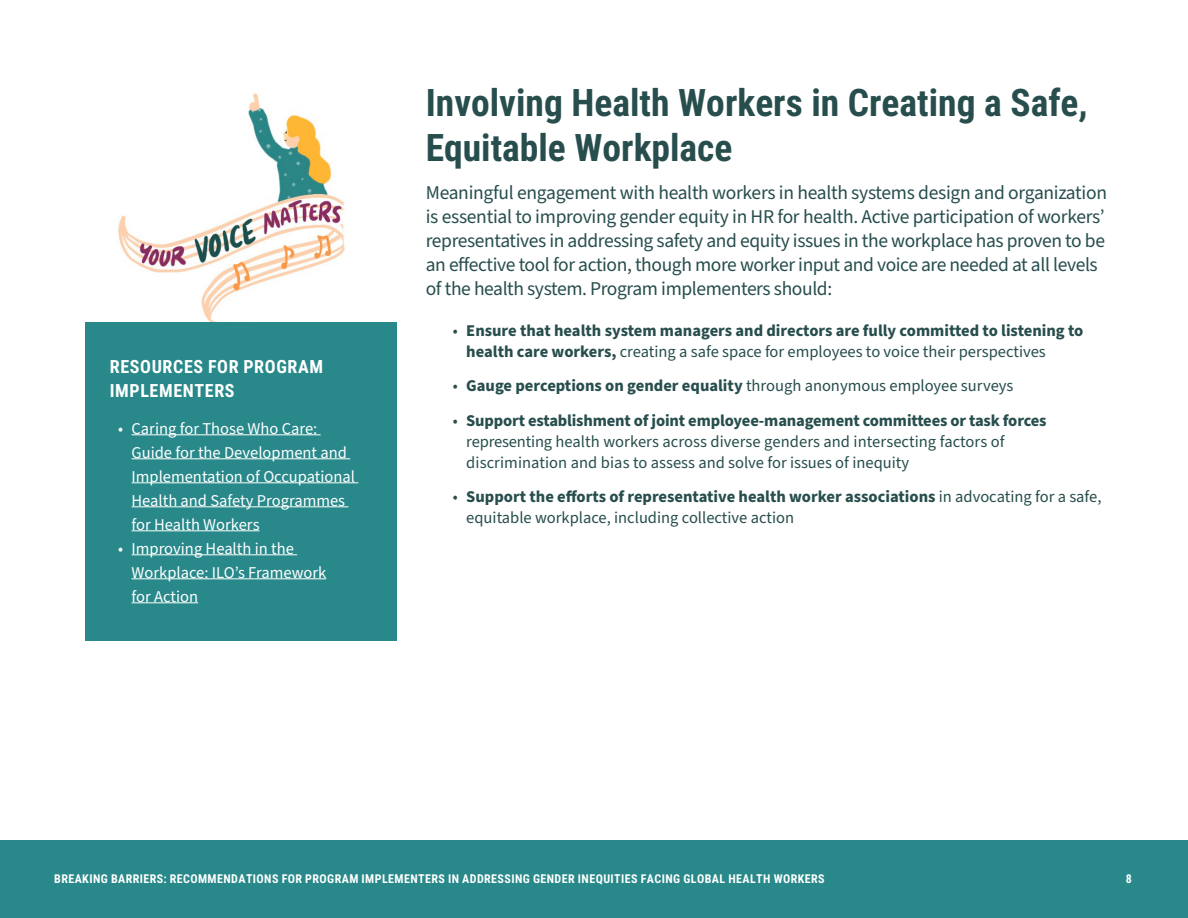
<style>
.page{position:relative;width:1188px;height:918px;background:#fff}
.page>*{position:absolute;margin:0;border:0;box-sizing:border-box;transform-origin:0 0}
.t1{font:37.5px/45px "Roboto Condensed";color:#274e4d}
.t2{font:19.5px/24px "Source Sans Pro";letter-spacing:-.02em;color:#274e4d}
.t3{font:18px/24.6px "Roboto Condensed";letter-spacing:.035em;color:#fff}
.t4{font:16.5px/21px "Source Sans Pro";color:#274e4d}
.t5{font:16.5px/24px "Source Sans Pro";color:#fff}
.t6{font:700 16.5px/21px "Source Sans Pro";color:#274e4d}
.t7{font:12px "Roboto Condensed";letter-spacing:.035em;color:#fff}
.s1{font-weight:400}
.s2{font-weight:700}
</style>
<div class="page">
<img style="left:118px;top:93px;width:227px;height:229px">
<div style="left:85px;top:322px;width:311px;height:319px;background:#28888a"></div>
<hr style="left:132px;top:434px;width:189px;height:1px;background:#fff">
<hr style="left:132px;top:458px;width:218px;height:1px;background:#fff">
<hr style="left:132px;top:482px;width:226px;height:1px;background:#fff">
<hr style="left:132px;top:506px;width:216px;height:1px;background:#fff">
<hr style="left:132px;top:530px;width:128px;height:1px;background:#fff">
<hr style="left:132px;top:554px;width:165px;height:1px;background:#fff">
<hr style="left:132px;top:578px;width:194px;height:1px;background:#fff">
<hr style="left:132px;top:602px;width:66px;height:1px;background:#fff">
<div style="left:0;top:840px;width:1188px;height:78px;background:#28888a"></div>
<h1 class="t1" style="left:426px;top:79px;width:663px">Involving Health Workers in Creating a Safe,<br>Equitable Workplace</h1>
<p class="t3" style="left:110px;top:353px;width:215px">RESOURCES FOR PROGRAM<br>IMPLEMENTERS</p>
<p class="t5" style="left:132px;top:417px;width:225px;text-indent:-14px">• Caring for Those Who Care:<br>Guide for the Development and<br>Implementation of Occupational<br>Health and Safety Programmes for Health Workers</p>
<p class="t5" style="left:132px;top:537px;width:196px;text-indent:-14px">• Improving Health in the<br>Workplace: ILO’s Framework for Action</p>
<p class="t2" style="left:426px;top:181px;width:683px">Meaningful engagement with health workers in health systems design and organization is essential to improving gender equity in HR for health. Active participation of workers’ representatives in addressing safety and equity issues in the workplace has proven to be an effective tool for action, though more worker input and voice are needed at all levels of the health system. Program implementers should:</p>
<p class="t6" style="left:466px;top:320px;width:619px;text-indent:-14px"><span class="s1">•</span> Ensure that health system managers and directors are fully committed to listening to health care workers, <span class="s1">creating a safe space for employees to voice their perspectives</span></p>
<p class="t4" style="left:453px;top:376px;width:562px">• <span class="s2">Gauge perceptions on gender equality</span> through anonymous employee surveys</p>
<p class="t4" style="left:466px;top:410px;width:582px;text-indent:-14px">• <span class="s2">Support establishment of joint employee-management committees or task forces </span>representing health workers across diverse genders and intersecting factors of discrimination and bias to assess and solve for issues of inequity</p>
<p class="t4" style="left:466px;top:487px;width:637px;text-indent:-14px">• <span class="s2">Support the efforts of representative health worker associations</span> in advocating for a safe, equitable workplace, including collective action</p>
<p class="t7" style="left:54px;top:871px;width:772px">BREAKING BARRIERS: RECOMMENDATIONS FOR PROGRAM IMPLEMENTERS IN ADDRESSING GENDER INEQUITIES FACING GLOBAL HEALTH WORKERS</p>
<p class="t7" style="left:1126px;top:871px;width:8px">8</p>
</div>
